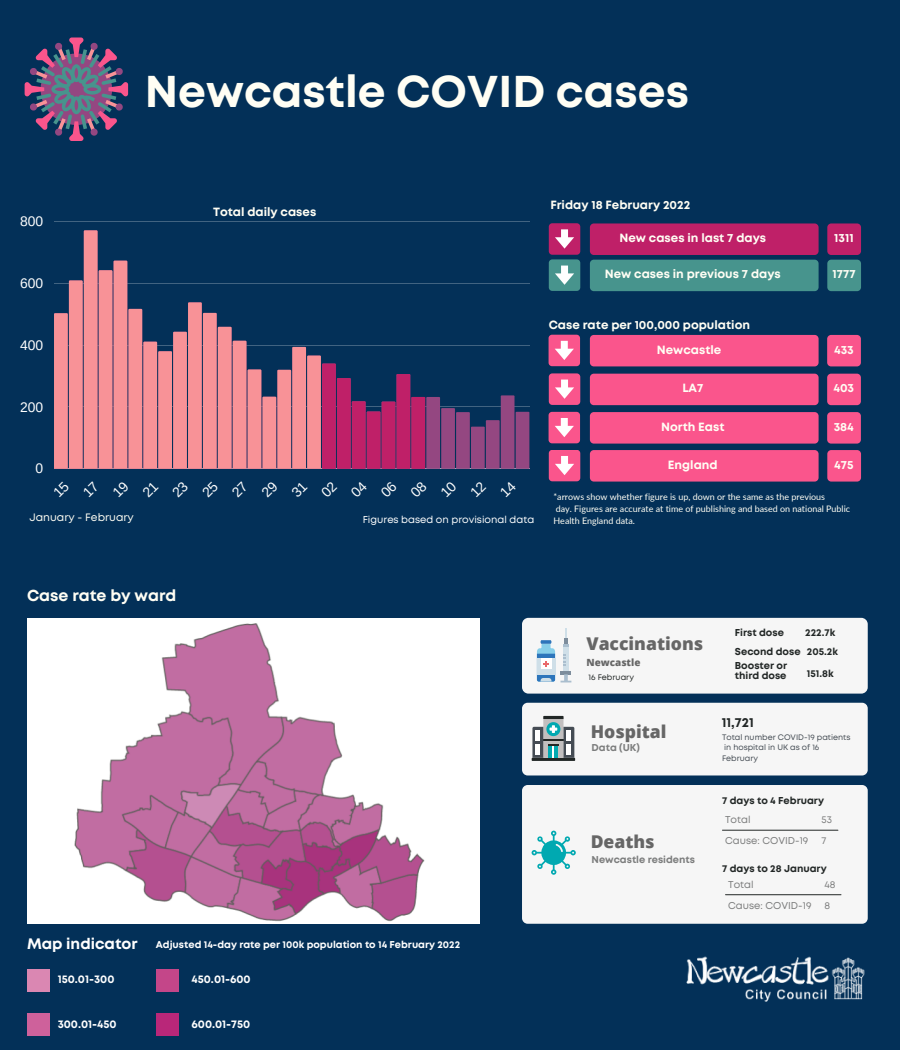
<style>
.page{position:relative;width:900px;height:1050px;background:#033058}
.page>*{position:absolute;margin:0;border:0;box-sizing:border-box;transform-origin:0 0}
.t1{font:700 44.5px "Mont";color:#fffef4}
.t2{font:800 17.6px "Open Sans";color:#666}
.t3{font:700 15.9px "Mont";color:#fffef4}
.t4{font:700 15.2px "Mont";color:#fff}
.t5{font:13.9px "Arimo";color:#fff}
.t6{font:700 13.2px "Mont";color:#222726}
.t7{font:700 11.9px "Mont";color:#fffef4}
.t8{font:700 11.2px "Mont";color:#fff}
.t9{font:10.7px "Mont";color:#fffef4}
.t10{font:700 10px/9.8px "Mont";color:#222726}
.t11{font:700 9.9px "Mont";color:#fff}
.t12{font:9.9px "Mont";color:#7c7d7d}
.t13{font:9.9px "Mont";color:#fff}
.t14{font:700 9.9px "Mont";color:#7c7d7d}
.t15{font:800 9.9px "Open Sans";color:#666}
.t16{font:8.9px/11.9px "Lato";color:#fffef4}
.t17{font:8px "Mont";color:#222726}
.t18{font:7.9px/10.6px "Mont";color:#454c54}
</style>
<div class="page">
<svg style="left:25px;top:38px;width:103px;height:103px"></svg>
<div style="left:522px;top:618px;width:346px;height:76px;background:#f6f6f6;border-radius:6px"></div>
<div style="left:563px;top:644px;width:6px;height:27px;background:#aabece"></div>
<div style="left:563px;top:647px;width:6px;height:24px;background:#cfdfe8"></div>
<svg style="left:561px;top:654px;width:10px;height:28px"></svg>
<svg style="left:564px;top:628px;width:4px;height:16px"></svg>
<svg style="left:537px;top:640px;width:18px;height:42px"></svg>
<div style="left:522px;top:703px;width:346px;height:72px;background:#f6f6f6;border-radius:6px"></div>
<hr style="left:532px;top:758px;width:43px;height:3px;background:#222726">
<svg style="left:532px;top:716px;width:42px;height:42px"></svg>
<div style="left:827px;top:223px;width:34px;height:32px;background:#bf2068;border-radius:4px"></div>
<div style="left:590px;top:223px;width:229px;height:32px;background:#bf2068;border-radius:4px"></div>
<div style="left:549px;top:223px;width:31px;height:32px;background:#bf2068;border-radius:3px"></div>
<svg style="left:555px;top:229px;width:19px;height:20px"></svg>
<div style="left:827px;top:260px;width:34px;height:31px;background:#47948d;border-radius:4px"></div>
<div style="left:590px;top:260px;width:229px;height:31px;background:#47948d;border-radius:4px"></div>
<div style="left:549px;top:260px;width:31px;height:31px;background:#47948d;border-radius:3px"></div>
<svg style="left:555px;top:266px;width:19px;height:19px"></svg>
<div style="left:590px;top:335px;width:229px;height:31px;background:#fa558c;border-radius:4px"></div>
<div style="left:549px;top:335px;width:31px;height:31px;background:#fa558c;border-radius:3px"></div>
<svg style="left:555px;top:341px;width:19px;height:19px"></svg>
<div style="left:590px;top:412px;width:229px;height:32px;background:#fa558c;border-radius:4px"></div>
<div style="left:549px;top:412px;width:31px;height:31px;background:#fa558c;border-radius:3px"></div>
<svg style="left:555px;top:418px;width:19px;height:19px"></svg>
<hr style="left:54px;top:221px;width:475px;height:1px;background:#fff">
<svg style="left:54px;top:230px;width:475px;height:239px"></svg>
<div style="left:827px;top:335px;width:34px;height:31px;background:#fa558c;border-radius:4px"></div>
<div style="left:827px;top:412px;width:34px;height:32px;background:#fa558c;border-radius:4px"></div>
<div style="left:590px;top:450px;width:229px;height:32px;background:#fa558c;border-radius:4px"></div>
<div style="left:549px;top:450px;width:31px;height:31px;background:#fa558c;border-radius:3px"></div>
<svg style="left:555px;top:456px;width:19px;height:19px"></svg>
<div style="left:827px;top:450px;width:34px;height:32px;background:#fa558c;border-radius:4px"></div>
<div style="left:590px;top:374px;width:229px;height:31px;background:#fa558c;border-radius:4px"></div>
<div style="left:549px;top:374px;width:31px;height:31px;background:#fa558c;border-radius:3px"></div>
<svg style="left:555px;top:380px;width:19px;height:19px"></svg>
<div style="left:827px;top:374px;width:34px;height:31px;background:#fa558c;border-radius:4px"></div>
<div style="left:522px;top:785px;width:346px;height:139px;background:#f6f6f6;border-radius:6px"></div>
<hr style="left:722px;top:830px;width:116px;height:1px;background:#222726">
<svg style="left:532px;top:831px;width:44px;height:44px"></svg>
<img style="left:686px;top:956px;width:179px;height:46px">
<hr style="left:726px;top:894px;width:115px;height:1px;background:#222726">
<div style="left:27px;top:618px;width:453px;height:306px;background:#fff"></div>
<div style="left:156px;top:969px;width:22px;height:23px;background:#c44689"></div>
<div style="left:27px;top:969px;width:23px;height:23px;background:#da87b2"></div>
<div style="left:156px;top:1013px;width:22px;height:23px;background:#b92779"></div>
<img style="left:74px;top:623px;width:351px;height:298px">
<div style="left:27px;top:1013px;width:23px;height:23px;background:#ce619b"></div>
<p class="t1" style="left:145px;top:75px;width:546px">Newcastle COVID cases</p>
<p class="t5" style="left:20px;top:213px;width:25px">800</p>
<p class="t5" style="left:20px;top:275px;width:25px">600</p>
<p class="t5" style="left:20px;top:337px;width:25px">400</p>
<p class="t5" style="left:20px;top:399px;width:25px">200</p>
<p class="t5" style="left:36px;top:461px;width:9px">0</p>
<p class="t9" style="left:29px;top:513px;width:106px">January - February</p>
<p class="t7" style="left:213px;top:207px;width:105px">Total daily cases</p>
<p class="t13" style="left:363px;top:516px;width:173px">Figures based on provisional data</p>
<p class="t7" style="left:550px;top:200px;width:141px">Friday 18 February 2022</p>
<p class="t7" style="left:620px;top:233px;width:148px">New cases in last 7 days</p>
<p class="t7" style="left:834px;top:233px;width:21px">1311</p>
<p class="t7" style="left:605px;top:270px;width:178px">New cases in previous 7 days</p>
<p class="t7" style="left:833px;top:270px;width:25px">1777</p>
<p class="t7" style="left:549px;top:320px;width:203px">Case rate per 100,000 population</p>
<p class="t7" style="left:657px;top:345px;width:66px">Newcastle</p>
<p class="t7" style="left:834px;top:345px;width:21px">433</p>
<p class="t7" style="left:682px;top:384px;width:23px">LA7</p>
<p class="t7" style="left:833px;top:384px;width:22px">403</p>
<p class="t7" style="left:661px;top:422px;width:65px">North East</p>
<p class="t7" style="left:834px;top:422px;width:22px">384</p>
<p class="t7" style="left:668px;top:460px;width:51px">England</p>
<p class="t7" style="left:834px;top:460px;width:21px">475</p>
<p class="t16" style="left:553px;top:490px;width:273px">*arrows show whether figure is up, down or the same as the previous</p>
<p class="t16" style="left:553px;top:502px;width:298px">day. Figures are accurate at time of publishing and based on national Public<br>Health England data.</p>
<p class="t3" style="left:27px;top:589px;width:151px">Case rate by ward</p>
<p class="t4" style="left:27px;top:938px;width:112px">Map indicator</p>
<p class="t11" style="left:156px;top:941px;width:306px">Adjusted 14-day rate per 100k population to 14 February 2022</p>
<p class="t8" style="left:58px;top:975px;width:58px">150.01-300</p>
<p class="t8" style="left:192px;top:975px;width:61px">450.01-600</p>
<p class="t8" style="left:58px;top:1020px;width:61px">300.01-450</p>
<p class="t8" style="left:192px;top:1020px;width:60px">600.01-750</p>
<p class="t10" style="left:735px;top:629px;width:51px">First dose</p>
<p class="t10" style="left:805px;top:629px;width:32px">222.7k</p>
<p class="t2" style="left:586px;top:631px;width:118px">Vaccinations</p>
<p class="t15" style="left:586px;top:655px;width:55px">Newcastle</p>
<p class="t10" style="left:735px;top:647px;width:67px">Second dose</p>
<p class="t10" style="left:807px;top:647px;width:33px">205.2k</p>
<p class="t17" style="left:589px;top:674px;width:47px">16 February</p>
<p class="t10" style="left:735px;top:662px;width:54px">Booster or third dose</p>
<p class="t10" style="left:807px;top:669px;width:28px">151.8k</p>
<p class="t2" style="left:591px;top:720px;width:77px">Hospital</p>
<p class="t14" style="left:592px;top:744px;width:50px">Data (UK)</p>
<p class="t2" style="left:591px;top:829px;width:66px">Deaths</p>
<p class="t14" style="left:592px;top:856px;width:105px">Newcastle residents</p>
<p class="t6" style="left:722px;top:718px;width:34px">11,721</p>
<p class="t18" style="left:722px;top:732px;width:130px">Total number COVID-19 patients in hospital in UK as of 16<br>February</p>
<p class="t10" style="left:722px;top:797px;width:104px">7 days to 4 February</p>
<p class="t12" style="left:725px;top:816px;width:27px">Total</p>
<p class="t12" style="left:725px;top:837px;width:85px">Cause: COVID-19</p>
<p class="t12" style="left:822px;top:816px;width:12px">53</p>
<p class="t12" style="left:822px;top:837px;width:6px">7</p>
<p class="t10" style="left:722px;top:864px;width:106px">7 days to 28 January</p>
<p class="t12" style="left:728px;top:880px;width:27px">Total</p>
<p class="t12" style="left:728px;top:901px;width:85px">Cause: COVID-19</p>
<p class="t12" style="left:825px;top:880px;width:13px">48</p>
<p class="t12" style="left:825px;top:901px;width:7px">8</p>
</div>
